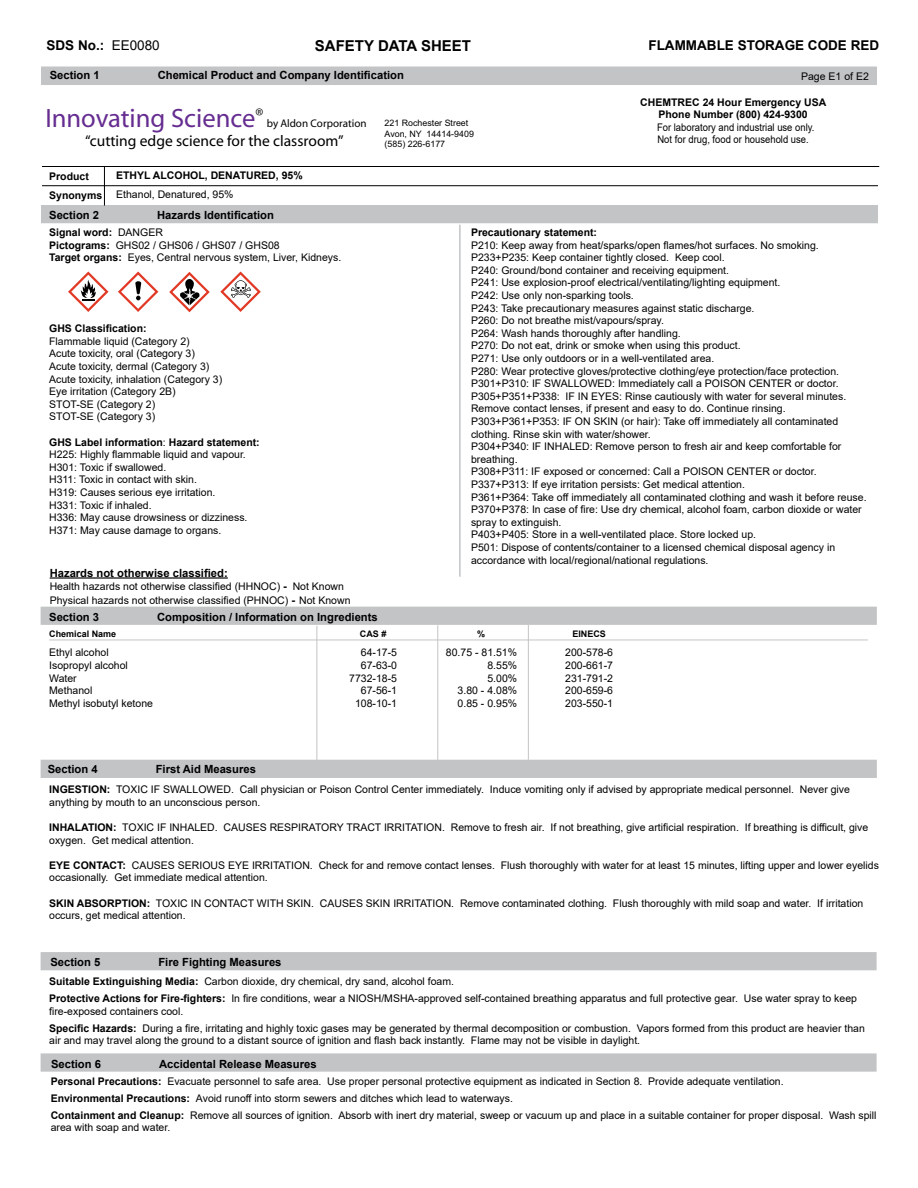
<style>
.page{position:relative;width:918px;height:1188px;background:#fff}
.page>*{position:absolute;margin:0;border:0;box-sizing:border-box;transform-origin:0 0}
.t1{font:26.55px "Myriad";color:#662d91}
.t2{font:15.45px "Myriad";color:#000}
.t3{font:700 15px "Arial";color:#000}
.t4{font:700 13.5px "Arial";color:#000}
.t5{font:700 11.25px "Arial";color:#000}
.t6{font:11.1px "Myriad";color:#000}
.t7{font:10.5px/12.6px "Arial";color:#000}
.t8{font:700 10.5px/12.6px "Arial";color:#000;text-align:center}
.t9{font:10.5px/12.6px "Arial";color:#000;scale:.9 1}
.t10{font:700 9px "Arial";color:#000}
.t11{font:8.85px/10.6px "Arial";color:#000}
.s1{font-weight:400}
.s2{font-weight:700}
.s3{font-weight:700;font-size:11.25px}
</style>
<div class="page">
<div style="left:41px;top:952px;width:836px;height:18px;background:#c2c4c6"></div>
<div style="left:41px;top:1053px;width:836px;height:19px;background:#c2c4c6;border:2px solid #c2c4c6"></div>
<div style="left:41px;top:760px;width:836px;height:18px;background:#c2c4c6"></div>
<div style="left:41px;top:205px;width:837px;height:18px;background:#c2c4c6"></div>
<div style="left:41px;top:607px;width:836px;height:18px;background:#c2c4c6"></div>
<hr style="left:437px;top:625px;width:1px;height:135px;background:#c2c4c6">
<hr style="left:49px;top:640px;width:819px;height:1px;background:#c2c4c6">
<hr style="left:316px;top:626px;width:1px;height:134px;background:#c2c4c6">
<hr style="left:528px;top:625px;width:1px;height:135px;background:#c2c4c6">
<hr style="left:104px;top:167px;width:1px;height:39px;background:#000">
<div style="left:41px;top:67px;width:836px;height:18px;background:#c2c4c6"></div>
<hr style="left:42px;top:185px;width:836px;height:1px;background:#000">
<hr style="left:42px;top:166px;width:837px;height:1px;background:#000">
<hr style="left:459px;top:225px;width:2px;height:352px;background:#c2c4c6">
<hr style="left:50px;top:577px;width:178px;height:2px;background:#000">
<svg style="left:68px;top:272px;width:41px;height:40px"></svg>
<svg style="left:118px;top:272px;width:40px;height:40px"></svg>
<svg style="left:169px;top:272px;width:41px;height:40px"></svg>
<svg style="left:220px;top:272px;width:41px;height:40px"></svg>
<p class="t4" style="left:47px;top:36px;width:115px">SDS No.: <span class="s1">EE0080</span></p>
<p class="t4" style="left:648px;top:36px;width:232px">FLAMMABLE STORAGE CODE RED</p>
<h3 class="t3" style="left:315px;top:36px;width:158px">SAFETY DATA SHEET</h3>
<p class="t5" style="left:50px;top:68px;width:52px">Section 1</p>
<p class="t5" style="left:158px;top:68px;width:248px">Chemical Product and Company Identification</p>
<h1 class="t1" style="left:45px;top:105px;width:220px">Innovating Science<sup>®</sup></h1>
<p class="t6" style="left:267px;top:118px;width:101px">by Aldon Corporation</p>
<h2 class="t2" style="left:85px;top:133px;width:260px">“cutting edge science for the classroom”</h2>
<p class="t8" style="left:49px;top:170px;width:41px">Product</p>
<p class="t8" style="left:49px;top:189px;width:55px">Synonyms</p>
<p class="t8" style="left:116px;top:169px;width:188px">ETHYL ALCOHOL, DENATURED, 95%</p>
<p class="t7" style="left:116px;top:188px;width:119px">Ethanol, Denatured, 95%</p>
<p class="t5" style="left:49px;top:207px;width:52px">Section 2</p>
<p class="t5" style="left:157px;top:207px;width:118px">Hazards Identification</p>
<p class="t11" style="left:385px;top:118px;width:91px">221 Rochester Street<br>Avon, NY 14414-9409 (585) 226-6177</p>
<p class="t7" style="left:801px;top:70px;width:69px">Page E1 of E2</p>
<p class="t8" style="left:640px;top:96px;width:188px">CHEMTREC 24 Hour Emergency USA<br>Phone Number (800) 424-9300</p>
<p class="t9" style="left:657px;top:121px;width:176px">For laboratory and industrial use only.<br>Not for drug, food or household use.</p>
<p class="t7" style="left:49px;top:226px;width:294px"><span class="s2">Signal word:</span> DANGER<br><span class="s2">Pictograms:</span> GHS02 / GHS06 / GHS07 / GHS08<br><span class="s2">Target organs:</span> Eyes, Central nervous system, Liver, Kidneys.</p>
<p class="t8" style="left:49px;top:322px;width:99px">GHS Classification:</p>
<p class="t7" style="left:49px;top:335px;width:175px">Flammable liquid (Category 2)<br>Acute toxicity, oral (Category 3)<br>Acute toxicity, dermal (Category 3)<br>Acute toxicity, inhalation (Category 3)<br>Eye irritation (Category 2B)<br>STOT-SE (Category 2)<br>STOT-SE (Category 3)</p>
<p class="t7" style="left:49px;top:436px;width:212px"><span class="s2">GHS Label information</span>: <span class="s2">Hazard statement:<br></span>H225: Highly flammable liquid and vapour.<br>H301: Toxic if swallowed.<br>H311: Toxic in contact with skin.<br>H319: Causes serious eye irritation.<br>H331: Toxic if inhaled.<br>H336: May cause drowsiness or dizziness.<br>H371: May cause damage to organs.</p>
<p class="t5" style="left:50px;top:565px;width:180px">Hazards not otherwise classified:</p>
<p class="t7" style="left:50px;top:580px;width:302px;line-height:13.5px">Health hazards not otherwise classified (HHNOC) <span class="s3">-<br></span>Physical hazards not otherwise classified (PHNOC) <span class="s3">-</span> Not Known</p>
<p class="t7" style="left:293px;top:580px;width:53px">Not Known</p>
<p class="t5" style="left:49px;top:609px;width:52px">Section 3</p>
<p class="t5" style="left:157px;top:609px;width:222px">Composition / Information on Ingredients</p>
<p class="t8" style="left:471px;top:226px;width:128px">Precautionary statement:</p>
<p class="t7" style="left:471px;top:239px;width:397px">P210: Keep away from heat/sparks/open flames/hot surfaces. No smoking.<br>P233+P235: Keep container tightly closed. Keep cool.<br>P240: Ground/bond container and receiving equipment.<br>P241: Use explosion-proof electrical/ventilating/lighting equipment.<br>P242: Use only non-sparking tools.<br>P243: Take precautionary measures against static discharge.<br>P260: Do not breathe mist/vapours/spray.<br>P264: Wash hands thoroughly after handling.<br>P270: Do not eat, drink or smoke when using this product.<br>P271: Use only outdoors or in a well-ventilated area.<br>P280: Wear protective gloves/protective clothing/eye protection/face protection.<br>P301+P310: IF SWALLOWED: Immediately call a POISON CENTER or doctor.<br>P305+P351+P338: IF IN EYES: Rinse cautiously with water for several minutes.<br>Remove contact lenses, if present and easy to do. Continue rinsing.<br>P303+P361+P353: IF ON SKIN (or hair): Take off immediately all contaminated clothing. Rinse skin with water/shower.<br>P304+P340: IF INHALED: Remove person to fresh air and keep comfortable for breathing.<br>P308+P311: IF exposed or concerned: Call a POISON CENTER or doctor.<br>P337+P313: If eye irritation persists: Get medical attention.<br>P361+P364: Take off immediately all contaminated clothing and wash it before reuse.<br>P370+P378: In case of fire: Use dry chemical, alcohol foam, carbon dioxide or water spray to extinguish.<br>P403+P405: Store in a well-ventilated place. Store locked up.<br>P501: Dispose of contents/container to a licensed chemical disposal agency in accordance with local/regional/national regulations.</p>
<p class="t10" style="left:49px;top:627px;width:69px">Chemical Name</p>
<p class="t10" style="left:360px;top:627px;width:28px">CAS #</p>
<p class="t10" style="left:477px;top:627px;width:10px">%</p>
<p class="t10" style="left:572px;top:627px;width:35px">EINECS</p>
<p class="t7" style="left:49px;top:646px;width:61px">Ethyl alcohol</p>
<p class="t7" style="left:361px;top:646px;width:38px">64-17-5</p>
<p class="t7" style="left:446px;top:646px;width:73px">80.75 - 81.51%</p>
<p class="t7" style="left:565px;top:646px;width:49px">200-578-6</p>
<p class="t7" style="left:49px;top:659px;width:80px">Isopropyl alcohol</p>
<p class="t7" style="left:361px;top:659px;width:38px">67-63-0</p>
<p class="t7" style="left:487px;top:659px;width:31px">8.55%</p>
<p class="t7" style="left:565px;top:659px;width:49px">200-661-7</p>
<p class="t7" style="left:49px;top:672px;width:29px">Water</p>
<p class="t7" style="left:349px;top:672px;width:49px">7732-18-5</p>
<p class="t7" style="left:487px;top:672px;width:31px">5.00%</p>
<p class="t7" style="left:565px;top:672px;width:49px">231-791-2</p>
<p class="t7" style="left:49px;top:684px;width:45px">Methanol</p>
<p class="t7" style="left:361px;top:684px;width:38px">67-56-1</p>
<p class="t7" style="left:458px;top:684px;width:61px">3.80 - 4.08%</p>
<p class="t7" style="left:565px;top:684px;width:49px">200-659-6</p>
<p class="t7" style="left:49px;top:697px;width:105px">Methyl isobutyl ketone</p>
<p class="t7" style="left:355px;top:697px;width:44px">108-10-1</p>
<p class="t7" style="left:458px;top:697px;width:61px">0.85 - 0.95%</p>
<p class="t7" style="left:565px;top:697px;width:49px">203-550-1</p>
<p class="t5" style="left:48px;top:761px;width:52px">Section 4</p>
<p class="t5" style="left:156px;top:761px;width:102px">First Aid Measures</p>
<p class="t7" style="left:49px;top:783px;width:802px"><span class="s2">INGESTION:</span> TOXIC IF SWALLOWED. Call physician or Poison Control Center immediately. Induce vomiting only if advised by appropriate medical personnel. Never give anything by mouth to an unconscious person.</p>
<p class="t7" style="left:49px;top:821px;width:821px"><span class="s2">INHALATION:</span> TOXIC IF INHALED. CAUSES RESPIRATORY TRACT IRRITATION. Remove to fresh air. If not breathing, give artificial respiration. If breathing is difficult, give oxygen. Get medical attention.</p>
<p class="t7" style="left:49px;top:859px;width:831px"><span class="s2">EYE CONTACT:</span> CAUSES SERIOUS EYE IRRITATION. Check for and remove contact lenses. Flush thoroughly with water for at least 15 minutes, lifting upper and lower eyelids occasionally. Get immediate medical attention.</p>
<p class="t7" style="left:49px;top:897px;width:816px"><span class="s2">SKIN ABSORPTION:</span> TOXIC IN CONTACT WITH SKIN. CAUSES SKIN IRRITATION. Remove contaminated clothing. Flush thoroughly with mild soap and water. If irritation occurs, get medical attention.</p>
<p class="t5" style="left:50px;top:954px;width:52px">Section 5</p>
<p class="t5" style="left:158px;top:954px;width:125px">Fire Fighting Measures</p>
<p class="t7" style="left:49px;top:973px;width:809px;line-height:17.1px"><span class="s2">Suitable Extinguishing Media:</span> Carbon dioxide, dry chemical, dry sand, alcohol foam.<br><span class="s2">Protective Actions for Fire-fighters:</span> In fire conditions, wear a NIOSH/MSHA-approved self-contained breathing apparatus and full protective gear. Use water spray to keep</p>
<p class="t7" style="left:49px;top:1002px;width:817px;line-height:17.1px">fire-exposed containers cool.<br><span class="s2">Specific Hazards:</span> During a fire, irritating and highly toxic gases may be generated by thermal decomposition or combustion. Vapors formed from this product are heavier than</p>
<p class="t7" style="left:49px;top:1034px;width:593px">air and may travel along the ground to a distant source of ignition and flash back instantly. Flame may not be visible in daylight.</p>
<p class="t5" style="left:51px;top:1056px;width:52px">Section 6</p>
<p class="t5" style="left:159px;top:1056px;width:159px">Accidental Release Measures</p>
<p class="t7" style="left:51px;top:1072px;width:827px;line-height:17.1px"><span class="s2">Personal Precautions:</span> Evacuate personnel to safe area. Use proper personal protective equipment as indicated in Section 8. Provide adequate ventilation.<br><span class="s2">Environmental Precautions:</span> Avoid runoff into storm sewers and ditches which lead to waterways.<br><span class="s2">Containment and Cleanup:</span> Remove all sources of ignition. Absorb with inert dry material, sweep or vacuum up and place in a suitable container for proper disposal. Wash spill</p>
<p class="t7" style="left:51px;top:1121px;width:121px">area with soap and water.</p>
</div>
